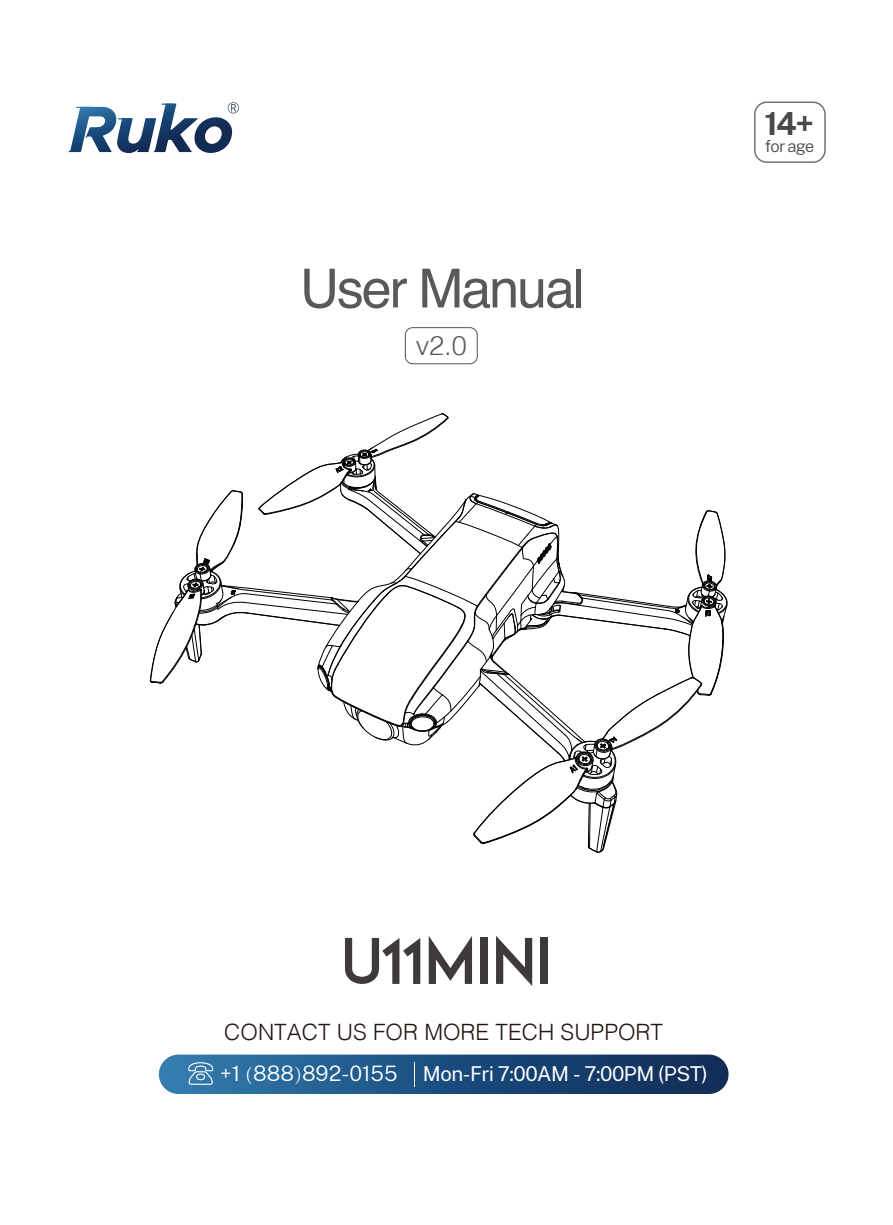
<style>
.page{position:relative;width:893px;height:1225px;background:#fff}
.page>*{position:absolute;margin:0;border:0;box-sizing:border-box;transform-origin:0 0}
.t1{font:62.1px "ADAM.CGPRO";letter-spacing:-.02em;color:#3e3a39}
.t2{font:54px "Helvetica";letter-spacing:-.04em;color:#585959}
.t3{font:700 31.8px "Public Sans";color:#4b4948}
.t4{font:300 27px "Helvetica";color:#585959}
.t5{font:300 22.5px "Helvetica";color:#221613}
.t6{font:20.4px "Public Sans";letter-spacing:-.025em;color:#fff}
.t7{font:300 16.5px "Public Sans";letter-spacing:-.045em;color:#4b4948}
.s1{font-weight:300;font-size:21.3px}
.s2{font-family:"Adobe Song Std";font-weight:300;font-size:21.3px}
</style>
<div class="page">
<svg style="left:405px;top:327px;width:73px;height:37px"></svg>
<div style="left:754px;top:101px;width:72px;height:62px;border:2px solid #707171;border-radius:12px"></div>
<svg style="left:68px;top:102px;width:171px;height:51px"></svg>
<svg style="left:159px;top:1054px;width:570px;height:40px;background:#275785"></svg>
<svg style="left:150px;top:413px;width:578px;height:439px"></svg>
<h2 class="t2" style="left:300px;top:247px;width:287px">User Manual</h2>
<h3 class="t4" style="left:416px;top:323px;width:53px">v2.0</h3>
<h3 class="t3" style="left:764px;top:99px;width:51px">14+</h3>
<p class="t7" style="left:765px;top:133px;width:51px">for age</p>
<h1 class="t1" style="left:341px;top:923px;width:213px">u11MINI</h1>
<p class="t5" style="left:224px;top:1012px;width:440px">CONTACT US FOR MORE TECH SUPPORT</p>
<p class="t6" style="left:220px;top:1058px;width:489px"><span class="s1">+1</span> <span class="s2">(</span><span class="s1">888</span><span class="s2">)</span><span class="s1">892-0155</span> Mon-Fri 7:00AM - 7:00PM (PST)</p>
</div>
